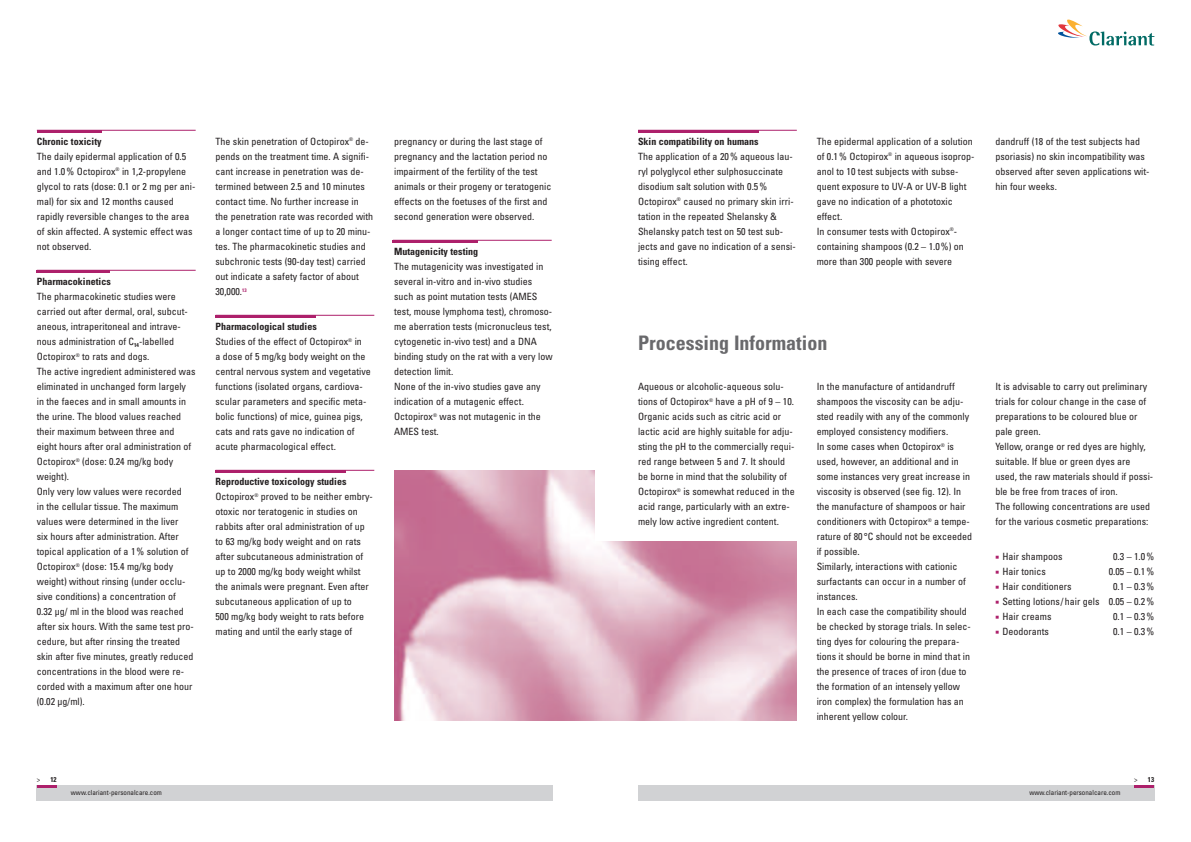
<style>
.page{position:relative;width:1191px;height:842px;background:#fff}
.page>*{position:absolute;margin:0;border:0;box-sizing:border-box;transform-origin:0 0}
.t1{font:700 condensed 20px "Univers";color:#69696c}
.t2{font:condensed 10px/15px "Univers";color:#231f20}
.t3{font:700 condensed 10px "Univers";color:#231f20}
.t4{font:condensed 7px "Univers";color:#231f20}
.t5{font:700 condensed 7px "Univers";color:#231f20}
.s1{font-weight:700}
.s2{color:#ad206b}
.s3{font-weight:400}
</style>
<div class="page">
<div style="left:37px;top:785px;width:516px;height:16px;background:#d1d2d4"></div>
<hr style="left:37px;top:785px;width:20px;height:2px;background:#ad206b">
<svg style="left:1058px;top:19px;width:96px;height:27px"></svg>
<div style="left:638px;top:785px;width:516px;height:16px;background:#d1d2d4"></div>
<hr style="left:1134px;top:785px;width:20px;height:2px;background:#ad206b">
<hr style="left:37px;top:130px;width:64px;height:3px;background:#ad206b">
<hr style="left:638px;top:130px;width:159px;height:1px;background:#ad206b">
<hr style="left:638px;top:130px;width:120px;height:3px;background:#ad206b">
<hr style="left:37px;top:270px;width:159px;height:1px;background:#ad206b">
<hr style="left:37px;top:270px;width:73px;height:3px;background:#ad206b">
<hr style="left:215px;top:315px;width:159px;height:1px;background:#ad206b">
<hr style="left:215px;top:315px;width:101px;height:3px;background:#ad206b">
<hr style="left:393px;top:240px;width:158px;height:1px;background:#ad206b">
<hr style="left:393px;top:240px;width:85px;height:3px;background:#ad206b">
<hr style="left:215px;top:470px;width:159px;height:1px;background:#ad206b">
<hr style="left:215px;top:470px;width:130px;height:3px;background:#ad206b">
<img style="left:394px;top:470px;width:403px;height:250px">
<div style="left:595px;top:460px;width:211px;height:80px;background:#fff"></div>
<hr style="left:37px;top:130px;width:159px;height:1px;background:#ad206b">
<p class="t3" style="left:37px;top:138px;width:66px">Chronic toxicity</p>
<p class="t2" style="left:37px;top:150px;width:160px">The daily epidermal application of 0.5 and 1.0 % Octopirox<sup>®</sup> in 1,2-propylene glycol to rats (dose: 0.1 or 2 mg per ani&shy;mal) for six and 12 months caused rapidly reversible changes to the area of skin affected. A systemic effect was not observed.</p>
<p class="t3" style="left:37px;top:278px;width:75px">Pharmacokinetics</p>
<p class="t2" style="left:37px;top:290px;width:160px">The pharmacokinetic studies were carried out after dermal, oral, subcut&shy;aneous, intraperitoneal and intrave&shy;nous administration of C<sub>14</sub>-labelled Octopirox<sup>®</sup> to rats and dogs.<br>The active ingredient administered was eliminated in unchanged form largely in the faeces and in small amounts in the urine. The blood values reached their maximum between three and eight hours after oral administration of Octopirox<sup>®</sup> (dose: 0.24 mg/kg body weight).<br>Only very low values were recorded<br>in the cellular tissue. The maximum values were determined in the liver<br>six hours after administration. After topical application of a 1 % solution of Octopirox<sup>®</sup> (dose: 15.4 mg/kg body weight) without rinsing (under occlu&shy;sive conditions) a concentration of<br>0.32 µg/ ml in the blood was reached after six hours. With the same test pro&shy;cedure, but after rinsing the treated skin after five minutes, greatly reduced concentrations in the blood were re&shy;corded with a maximum after one hour (0.02 µg/ml).</p>
<p class="t2" style="left:215px;top:135px;width:159px">The skin penetration of Octopirox<sup>®</sup> de&shy;pends on the treatment time. A signifi&shy;cant increase in penetration was de&shy;termined between 2.5 and 10 minutes contact time. No further increase in the penetration rate was recorded with a longer contact time of up to 20 minu&shy;tes. The pharmacokinetic studies and subchronic tests (90-day test) carried out indicate a safety factor of about 30,000.<sup>13</sup></p>
<p class="t2" style="left:215px;top:320px;width:157px"><span class="s1">Pharmacological studies<br></span>Studies of the effect of Octopirox<sup>®</sup> in<br>a dose of 5 mg/kg body weight on the central nervous system and vegetative functions (isolated organs, cardiova&shy;scular parameters and specific meta&shy;bolic functions) of mice, guinea pigs, cats and rats gave no indication of acute pharmacological effect.</p>
<p class="t2" style="left:215px;top:475px;width:159px"><span class="s1">Reproductive toxicology studies </span>Octopirox<sup>®</sup> proved to be neither embry&shy;otoxic nor teratogenic in studies on rabbits after oral administration of up to 63 mg/kg body weight and on rats after subcutaneous administration of up to 2000 mg/kg body weight whilst the animals were pregnant. Even after subcutaneous application of up to<br>500 mg/kg body weight to rats before mating and until the early stage of</p>
<p class="t2" style="left:394px;top:135px;width:159px">pregnancy or during the last stage of pregnancy and the lactation period no impairment of the fertility of the test animals or their progeny or teratogenic effects on the foetuses of the first and second generation were observed.</p>
<p class="t3" style="left:394px;top:248px;width:86px">Mutagenicity testing</p>
<p class="t2" style="left:394px;top:260px;width:160px">The mutagenicity was investigated in several in-vitro and in-vivo studies such as point mutation tests (AMES test, mouse lymphoma test), chromoso&shy;me aberration tests (micronucleus test, cytogenetic in-vivo test) and a DNA binding study on the rat with a very low detection limit.<br>None of the in-vivo studies gave any indication of a mutagenic effect.<br>Octopirox<sup>®</sup> was not mutagenic in the AMES test.</p>
<p class="t3" style="left:638px;top:138px;width:122px">Skin compatibility on humans</p>
<p class="t2" style="left:638px;top:150px;width:159px">The application of a 20 % aqueous lau&shy;ryl polyglycol ether sulphosuccinate disodium salt solution with 0.5 % Octopirox<sup>®</sup> caused no primary skin irri&shy;tation in the repeated Shelansky &amp; Shelansky patch test on 50 test sub&shy;jects and gave no indication of a sensi&shy;tising effect.</p>
<p class="t2" style="left:816px;top:135px;width:159px">The epidermal application of a solution of 0.1 % Octopirox<sup>®</sup> in aqueous isoprop&shy;anol to 10 test subjects with subse&shy;quent exposure to UV-A or UV-B light gave no indication of a phototoxic effect.<br>In consumer tests with Octopirox<sup>®</sup>- containing shampoos (0.2 – 1.0 %) on more than 300 people with severe</p>
<p class="t2" style="left:995px;top:135px;width:156px">dandruff (18 of the test subjects had psoriasis) no skin incompatibility was observed after seven applications wit&shy;hin four weeks.</p>
<h1 class="t1" style="left:638px;top:336px;width:191px">Processing Information</h1>
<p class="t2" style="left:638px;top:380px;width:158px">Aqueous or alcoholic-aqueous solu&shy;tions of Octopirox<sup>®</sup> have a pH of 9 – 10.<br>Organic acids such as citric acid or lactic acid are highly suitable for adju&shy;sting the pH to the commercially requi&shy;red range between 5 and 7. It should be borne in mind that the solubility of Octopirox<sup>®</sup> is somewhat reduced in the acid range, particularly with an extre&shy;mely low active ingredient content.</p>
<p class="t2" style="left:816px;top:380px;width:157px">In the manufacture of antidandruff shampoos the viscosity can be adju&shy;sted readily with any of the commonly employed consistency modifiers.<br>In some cases when Octopirox<sup>®</sup> is used, however, an additional and in some instances very great increase in viscosity is observed (see fig. 12). In the manufacture of shampoos or hair conditioners with Octopirox<sup>®</sup> a tempe&shy;rature of 80 °C should not be exceeded if possible.<br>Similarly, interactions with cationic surfactants can occur in a number of instances.<br>In each case the compatibility should be checked by storage trials. In selec&shy;ting dyes for colouring the prepara&shy;tions it should be borne in mind that in the presence of traces of iron (due to the formation of an intensely yellow iron complex) the formulation has an inherent yellow colour.</p>
<p class="t2" style="left:995px;top:380px;width:159px">It is advisable to carry out preliminary trials for colour change in the case of preparations to be coloured blue or pale green.<br>Yellow, orange or red dyes are highly, suitable. If blue or green dyes are used, the raw materials should if possi&shy;ble be free from traces of iron.<br>The following concentrations are used for the various cosmetic preparations:</p>
<p class="t2" style="left:995px;top:550px;width:69px"><span class="s2">■</span> Hair shampoos</p>
<p class="t2" style="left:1113px;top:550px;width:42px">0.3 – 1.0 %</p>
<p class="t2" style="left:995px;top:565px;width:52px"><span class="s2">■</span> Hair tonics</p>
<p class="t2" style="left:1108px;top:565px;width:47px">0.05 – 0.1%</p>
<p class="t2" style="left:995px;top:580px;width:78px"><span class="s2">■</span> Hair conditioners</p>
<p class="t2" style="left:1113px;top:580px;width:42px">0.1 – 0.3 %</p>
<p class="t2" style="left:995px;top:595px;width:160px"><span class="s2">■</span> Setting lotions / hair gels 0.05 – 0.2 %</p>
<p class="t2" style="left:995px;top:610px;width:58px"><span class="s2">■</span> Hair creams</p>
<p class="t2" style="left:1113px;top:610px;width:42px">0.1 – 0.3%</p>
<p class="t2" style="left:995px;top:625px;width:55px"><span class="s2">■</span> Deodorants</p>
<p class="t2" style="left:1113px;top:625px;width:42px">0.1 – 0.3 %</p>
<p class="t5" style="left:37px;top:777px;width:21px"><span class="s3">&gt;</span> 12</p>
<p class="t5" style="left:1134px;top:777px;width:21px"><span class="s3">&gt;</span> 13</p>
<p class="t4" style="left:71px;top:790px;width:93px">www.clariant-personalcare.com</p>
<p class="t4" style="left:1029px;top:790px;width:93px">www.clariant-personalcare.com</p>
</div>
